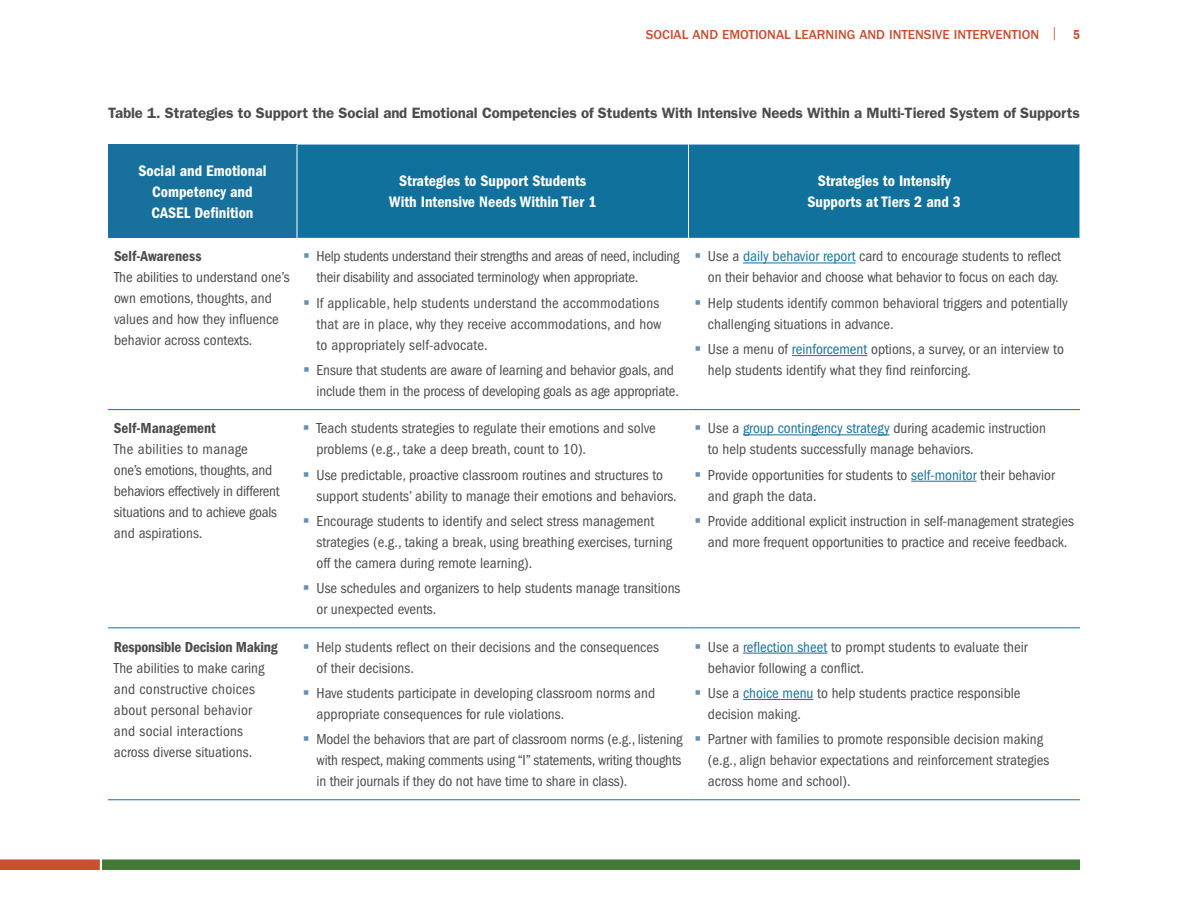
<style>
.page{position:relative;width:1188px;height:918px;background:#fff}
.page>*{position:absolute;margin:0;border:0;box-sizing:border-box;transform-origin:0 0}
.t1{font:15.75px/21px "ITC Franklin Gothic Std Dm Cd";color:#fff;text-align:center}
.t2{font:condensed 15px/21px "ITC Franklin Gothic Std";color:#4b4c4d}
.t3{font:600 15px "ITC Franklin Gothic Std";letter-spacing:-.005em;color:#4b4c4d}
.t4{font:condensed 15px/21px "ITC Franklin Gothic Std";letter-spacing:-.02em;color:#4b4c4d}
.t5{font:500 13.5px "ITC Franklin Gothic Std";color:#c85031}
.s1{font-weight:400}
.s2{font-family:"ITC Franklin Gothic Std Dm Cd";font-weight:400}
.s3{font-family:"ITC Franklin Gothic Std Dm Cd";font-stretch:normal}
.s4{color:#17719c}
</style>
<div class="page">
<div style="left:102px;top:859px;width:978px;height:11px;background:#427939"></div>
<div style="left:0;top:859px;width:100px;height:11px;background:#c85031"></div>
<div style="left:108px;top:145px;width:189px;height:93px;background:#17719c"></div>
<div style="left:298px;top:145px;width:782px;height:93px;background:#10719c"></div>
<hr style="left:688px;top:145px;width:1px;height:93px;background:#fff">
<hr style="left:108px;top:409px;width:189px;height:1px;background:#17719c">
<hr style="left:297px;top:409px;width:391px;height:1px;background:#17719c">
<hr style="left:688px;top:409px;width:392px;height:1px;background:#17719c">
<hr style="left:108px;top:628px;width:189px;height:1px;background:#17719c">
<hr style="left:297px;top:628px;width:391px;height:1px;background:#17719c">
<hr style="left:688px;top:628px;width:392px;height:1px;background:#17719c">
<hr style="left:108px;top:800px;width:189px;height:1px;background:#17719c">
<hr style="left:297px;top:800px;width:391px;height:1px;background:#17719c">
<hr style="left:688px;top:800px;width:392px;height:1px;background:#17719c">
<hr style="left:743px;top:263px;width:113px;height:1px;background:#17719c">
<hr style="left:792px;top:355px;width:75px;height:1px;background:#17719c">
<hr style="left:743px;top:435px;width:147px;height:1px;background:#17719c">
<hr style="left:911px;top:481px;width:66px;height:1px;background:#17719c">
<hr style="left:743px;top:653px;width:84px;height:1px;background:#17719c">
<hr style="left:743px;top:699px;width:71px;height:1px;background:#17719c">
<p class="t5" style="left:646px;top:27px;width:436px">SOCIAL AND EMOTIONAL LEARNING AND INTENSIVE INTERVENTION <span class="s1">|</span> <span class="s2">5</span></p>
<p class="t3" style="left:108px;top:104px;width:973px">Table 1. Strategies to Support the Social and Emotional Competencies of Students With Intensive Needs Within a Multi-Tiered System of Supports</p>
<p class="t1" style="left:138px;top:160px;width:130px">Social and Emotional<br>Competency and<br>CASEL Definition</p>
<p class="t1" style="left:389px;top:170px;width:209px">Strategies to Support Students<br>With Intensive Needs Within Tier 1</p>
<p class="t1" style="left:808px;top:170px;width:155px">Strategies to Intensify<br>Supports at Tiers 2 and 3</p>
<p class="t2" style="left:114px;top:246px;width:177px"><span class="s3">Self-Awareness<br></span>The abilities to understand one’s own emotions, thoughts, and values and how they influence behavior across contexts.</p>
<p class="t4" style="left:316px;top:246px;width:365px">Help students understand their strengths and areas of need, including their disability and associated terminology when appropriate.</p>
<p class="t2" style="left:708px;top:246px;width:355px">Use a <span class="s4">daily behavior report</span> card to encourage students to reflect on their behavior and choose what behavior to focus on each day.</p>
<p class="t2" style="left:708px;top:292px;width:361px">Help students identify common behavioral triggers and potentially challenging situations in advance.</p>
<p class="t2" style="left:708px;top:339px;width:357px">Use a menu of <span class="s4">reinforcement</span> options, a survey, or an interview to help students identify what they find reinforcing.</p>
<p class="t2" style="left:316px;top:292px;width:347px">If applicable, help students understand the accommodations that are in place, why they receive accommodations, and how to appropriately self-advocate.</p>
<p class="t2" style="left:316px;top:360px;width:364px">Ensure that students are aware of learning and behavior goals, and include them in the process of developing goals as age appropriate.</p>
<p class="t2" style="left:114px;top:418px;width:167px"><span class="s3">Self-Management<br></span>The abilities to manage<br>one’s emotions, thoughts, and behaviors effectively in different situations and to achieve goals and aspirations.</p>
<p class="t2" style="left:316px;top:418px;width:341px">Teach students strategies to regulate their emotions and solve problems (e.g., take a deep breath, count to 10).</p>
<p class="t2" style="left:316px;top:464px;width:362px">Use predictable, proactive classroom routines and structures to support students’ ability to manage their emotions and behaviors.</p>
<p class="t2" style="left:316px;top:511px;width:357px">Encourage students to identify and select stress management strategies (e.g., taking a break, using breathing exercises, turning off the camera during remote learning).</p>
<p class="t2" style="left:316px;top:578px;width:366px">Use schedules and organizers to help students manage transitions or unexpected events.</p>
<p class="t2" style="left:114px;top:636px;width:165px"><span class="s3">Responsible Decision Making<br></span>The abilities to make caring and constructive choices about personal behavior<br>and social interactions across diverse situations.</p>
<p class="t2" style="left:316px;top:636px;width:344px">Help students reflect on their decisions and the consequences of their decisions.</p>
<p class="t2" style="left:316px;top:683px;width:340px">Have students participate in developing classroom norms and appropriate consequences for rule violations.</p>
<p class="t2" style="left:316px;top:729px;width:367px;text-align:justify">Model the behaviors that are part of classroom norms (e.g., listening with respect, making comments using “I” statements, writing thoughts in their journals if they do not have time to share in class).</p>
<p class="t2" style="left:708px;top:418px;width:340px">Use a <span class="s4">group contingency strategy</span> during academic instruction to help students successfully manage behaviors.</p>
<p class="t2" style="left:708px;top:464px;width:348px">Provide opportunities for students to <span class="s4">self-monitor</span> their behavior and graph the data.</p>
<p class="t2" style="left:708px;top:511px;width:367px">Provide additional explicit instruction in self-management strategies and more frequent opportunities to practice and receive feedback.</p>
<p class="t2" style="left:708px;top:636px;width:321px">Use a <span class="s4">reflection sheet</span> to prompt students to evaluate their behavior following a conflict.</p>
<p class="t2" style="left:708px;top:683px;width:314px">Use a <span class="s4">choice menu</span> to help students practice responsible decision making.</p>
<p class="t2" style="left:708px;top:729px;width:343px">Partner with families to promote responsible decision making (e.g., align behavior expectations and reinforcement strategies across home and school).</p>
</div>
